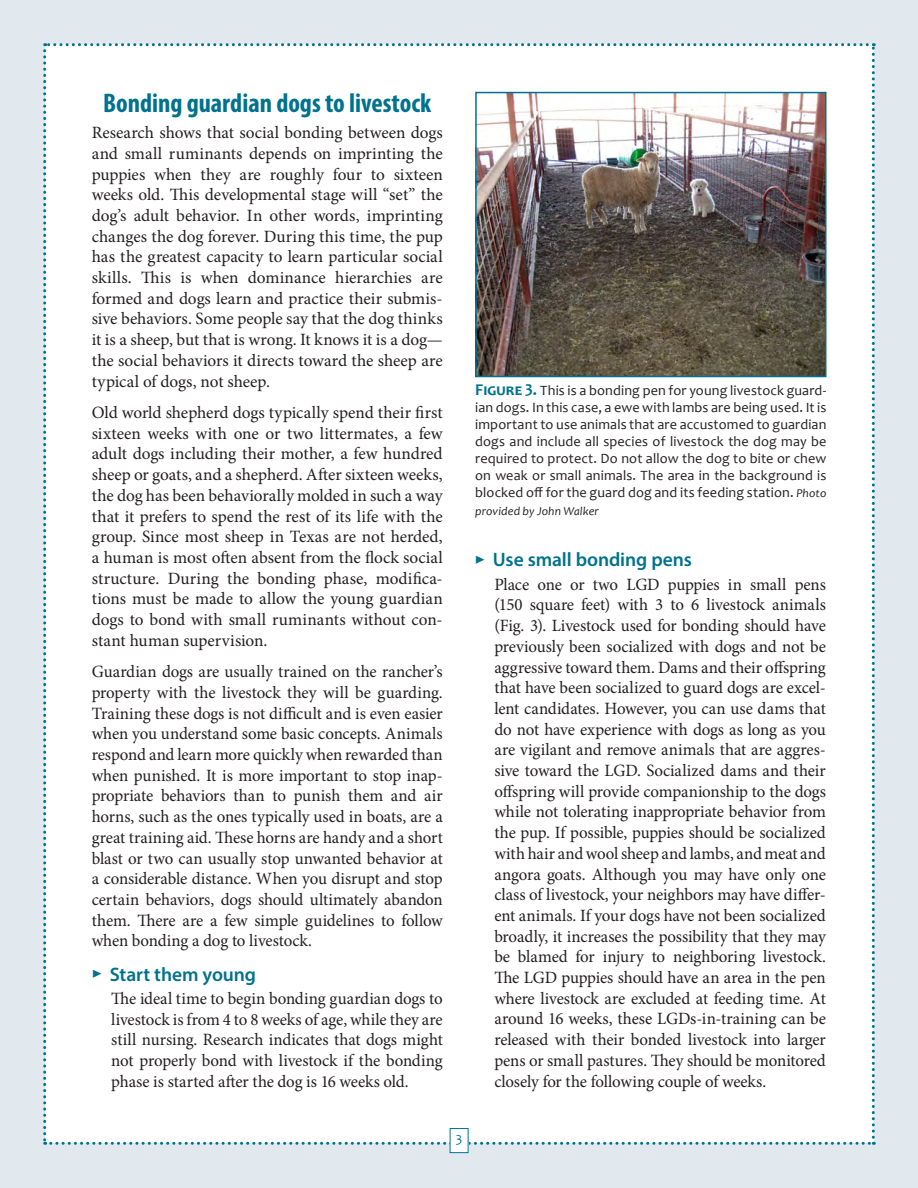
<style>
.page{position:relative;width:918px;height:1188px;background:#e2e9ee}
.page>*{position:absolute;margin:0;border:0;box-sizing:border-box;transform-origin:0 0}
.heading1{font:700 condensed 27px "Myriad Pro";color:#01728d}
.tab_heading{font:600 19.5px "Myriad Pro";letter-spacing:-.005em;color:#01728d}
.body_text{font:17.25px/20.7px "Minion Pro";letter-spacing:-.005em;color:#231f20;text-align:justify}
.body_text_-_indented{font:17.25px/20.7px "Minion Pro";letter-spacing:-.01em;color:#231f20;text-align:justify}
.t1{font:14.25px/17.1px "Candara";letter-spacing:.01em;color:#231f20;text-align:justify}
.t2{font:13.5px "Candara";color:#01728d}
.t3{font:italic 12px "Candara";letter-spacing:.01em;color:#231f20}
.s1{font-family:"Arno Pro Light Display";font-weight:400;font-size:22.5px}
.s2{font-weight:700;font-size:16.5px;color:#01728d}
.s3{font-style:italic;font-size:12px}
</style>
<div class="page">
<div style="left:43px;top:43px;width:832px;height:1102px;background:#fff"></div>
<div style="left:450px;top:1129px;width:18px;height:24px;background:#fff"></div>
<div style="left:450px;top:1128px;width:19px;height:25px;border:1px solid #01728d"></div>
<img style="left:478px;top:95px;width:345px;height:279px">
<div style="left:475px;top:92px;width:351px;height:285px;border:2px solid #01728d"></div>
<p class="heading1" style="left:103px;top:86px;width:330px">Bonding guardian dogs to livestock</p>
<p class="body_text" style="left:92px;top:122px;width:353px">Research shows that social bonding between dogs and small ruminants depends on imprinting the puppies when they are roughly four to sixteen weeks old. This developmental stage will “set” the dog’s adult behavior. In other words, imprinting changes the dog forever. During this time, the pup has the greatest capacity to learn particular social skills. This is when dominance hierarchies are formed and dogs learn and practice their submis&shy;sive behaviors. Some people say that the dog thinks it is a sheep, but that is wrong. It knows it is a dog— the social behaviors it directs toward the sheep are typical of dogs, not sheep.</p>
<p class="body_text" style="left:92px;top:402px;width:353px">Old world shepherd dogs typically spend their first sixteen weeks with one or two littermates, a few adult dogs including their mother, a few hundred sheep or goats, and a shepherd. After sixteen weeks, the dog has been behaviorally molded in such a way that it prefers to spend the rest of its life with the group. Since most sheep in Texas are not herded, a human is most often absent from the flock social structure. During the bonding phase, modifica&shy;tions must be made to allow the young guardian dogs to bond with small ruminants without con&shy;stant human supervision.</p>
<p class="body_text" style="left:92px;top:661px;width:353px">Guardian dogs are usually trained on the rancher’s property with the livestock they will be guarding.<br>Training these dogs is not difficult and is even easier when you understand some basic concepts. Animals respond and learn more quickly when rewarded than when punished. It is more important to stop inap&shy;propriate behaviors than to punish them and air horns, such as the ones typically used in boats, are a great training aid. These horns are handy and a short blast or two can usually stop unwanted behavior at a considerable distance. When you disrupt and stop certain behaviors, dogs should ultimately abandon them. There are a few simple guidelines to follow when bonding a dog to livestock.</p>
<p class="tab_heading" style="left:92px;top:962px;width:166px"><span class="s1">▶</span> Start them young</p>
<p class="body_text_-_indented" style="left:111px;top:988px;width:333px">The ideal time to begin bonding guardian dogs to livestock is from 4 to 8 weeks of age, while they are still nursing. Research indicates that dogs might not properly bond with livestock if the bonding phase is started after the dog is 16 weeks old.</p>
<p class="t1" style="left:475px;top:381px;width:353px"><span class="s2">Figure 3.</span> This is a bonding pen for young livestock guard&shy;ian dogs. In this case, a ewe with lambs are being used. It is important to use animals that are accustomed to guardian dogs and include all species of livestock the dog may be required to protect. Do not allow the dog to bite or chew on weak or small animals. The area in the background is blocked off for the guard dog and its feeding station. <span class="s3">Photo</span></p>
<p class="t3" style="left:475px;top:503px;width:125px">provided by John Walker</p>
<p class="tab_heading" style="left:475px;top:547px;width:219px"><span class="s1">▶</span> Use small bonding pens</p>
<p class="body_text_-_indented" style="left:494px;top:574px;width:333px">Place one or two LGD puppies in small pens (150 square feet) with 3 to 6 livestock animals (Fig. 3). Livestock used for bonding should have previously been socialized with dogs and not be aggressive toward them. Dams and their offspring that have been socialized to guard dogs are excel&shy;lent candidates. However, you can use dams that do not have experience with dogs as long as you are vigilant and remove animals that are aggres&shy;sive toward the LGD. Socialized dams and their offspring will provide companionship to the dogs while not tolerating inappropriate behavior from the pup. If possible, puppies should be socialized with hair and wool sheep and lambs, and meat and angora goats. Although you may have only one class of livestock, your neighbors may have differ&shy;ent animals. If your dogs have not been socialized broadly, it increases the possibility that they may be blamed for injury to neighboring livestock.<br>The LGD puppies should have an area in the pen where livestock are excluded at feeding time. At around 16 weeks, these LGDs-in-training can be released with their bonded livestock into larger pens or small pastures. They should be monitored closely for the following couple of weeks.</p>
<p class="t2" style="left:456px;top:1131px;width:8px">3</p>
</div>
